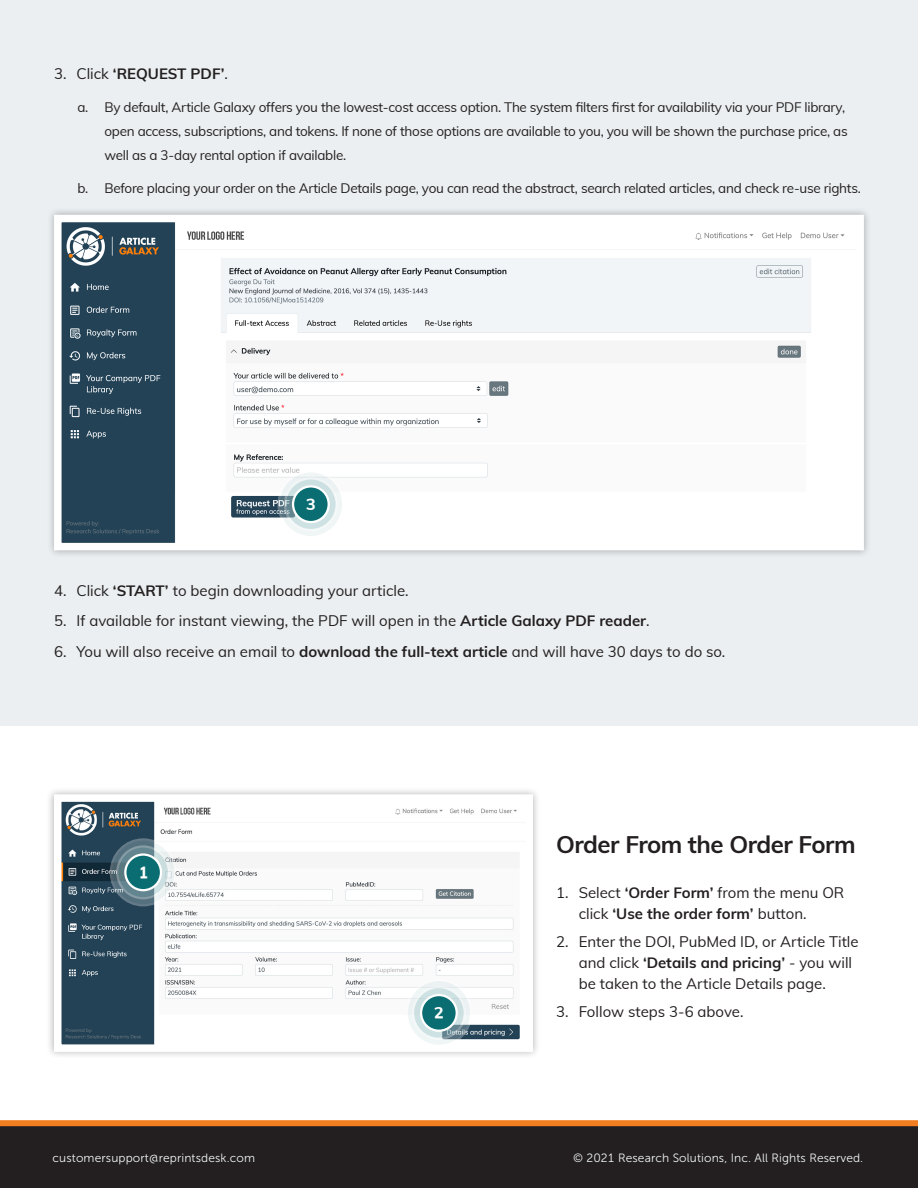
<style>
.page{position:relative;width:918px;height:1188px;background:#fff}
.page>*{position:absolute;margin:0;border:0;box-sizing:border-box;transform-origin:0 0}
.t1{font:600 27px "Muli";color:#fff}
.t2{font:700 24px "Muli";letter-spacing:-.02em;color:#231f20}
.t3{font:15px/21px "Muli";color:#231f20}
.t4{font:700 15px "Muli";color:#231f20}
.t5{font:13.5px/24px "Muli";letter-spacing:-.02em;color:#231f20}
.t6{font:12px "Museo Sans 300";letter-spacing:.01em;color:#f2f5f6}
.s1{font-weight:400}
.s2{font-weight:700}
</style>
<div class="page">
<svg style="left:0;top:1120px;width:918px;height:68px;background:#362820"></svg>
<div style="left:0;top:0;width:918px;height:726px;background:#ebeff1"></div>
<div style="left:46px;top:207px;width:825px;height:351px;background:#e4e8ea"></div>
<svg style="left:51px;top:212px;width:816px;height:342px"></svg>
<div style="left:46px;top:786px;width:495px;height:274px;background:#fafafa"></div>
<svg style="left:50px;top:791px;width:487px;height:264px"></svg>
<svg style="left:111px;top:839px;width:64px;height:66px"></svg>
<div style="left:110px;top:838px;width:67px;height:68px;border:2px solid #fff;border-radius:50%"></div>
<svg style="left:117px;top:847px;width:52px;height:51px"></svg>
<div style="left:116px;top:845px;width:54px;height:54px;border:2px solid #fff;border-radius:50%"></div>
<div style="left:125px;top:855px;width:36px;height:35px;background:#096d72;border-radius:50%"></div>
<div style="left:124px;top:853px;width:38px;height:38px;border:2px solid #fff;border-radius:50%"></div>
<svg style="left:407px;top:980px;width:64px;height:66px"></svg>
<div style="left:405px;top:979px;width:67px;height:68px;border:2px solid #fff;border-radius:50%"></div>
<svg style="left:413px;top:987px;width:52px;height:52px"></svg>
<div style="left:412px;top:986px;width:54px;height:54px;border:2px solid #fff;border-radius:50%"></div>
<div style="left:421px;top:995px;width:36px;height:36px;background:#096d72;border-radius:50%"></div>
<div style="left:420px;top:994px;width:38px;height:38px;border:2px solid #fff;border-radius:50%"></div>
<svg style="left:279px;top:471px;width:64px;height:66px"></svg>
<div style="left:277px;top:470px;width:67px;height:68px;border:2px solid #fff;border-radius:50%"></div>
<svg style="left:285px;top:478px;width:52px;height:52px"></svg>
<div style="left:284px;top:477px;width:54px;height:54px;border:2px solid #fff;border-radius:50%"></div>
<div style="left:293px;top:486px;width:36px;height:36px;background:#096d72;border-radius:50%"></div>
<div style="left:292px;top:485px;width:38px;height:38px;border:2px solid #fff;border-radius:50%"></div>
<p class="t4" style="left:54px;top:63px;width:176px"><span class="s1">3. Click</span> ‘REQUEST PDF’<span class="s1">.</span></p>
<p class="t5" style="left:104px;top:95px;width:745px;text-indent:-27px">a. By default, Article Galaxy offers you the lowest-cost access option. The system filters first for availability via your PDF library, open access, subscriptions, and tokens. If none of those options are available to you, you will be shown the purchase price, as well as a 3-day rental option if available.</p>
<p class="t5" style="left:77px;top:176px;width:785px">b. Before placing your order on the Article Details page, you can read the abstract, search related articles, and check re-use rights.</p>
<h1 class="t1" style="left:306px;top:488px;width:12px">3</h1>
<p class="t3" style="left:54px;top:579px;width:356px">4. Click <span class="s2">‘START’</span> to begin downloading your article.</p>
<p class="t3" style="left:54px;top:610px;width:597px">5. If available for instant viewing, the PDF will open in the <span class="s2">Article Galaxy PDF reader</span>.</p>
<p class="t3" style="left:54px;top:641px;width:673px">6. You will also receive an email to <span class="s2">download the full-text article</span> and will have 30 days to do so.</p>
<h1 class="t1" style="left:138px;top:857px;width:12px">1</h1>
<h1 class="t1" style="left:434px;top:997px;width:12px">2</h1>
<h2 class="t2" style="left:556px;top:827px;width:301px">Order From the Order Form</h2>
<p class="t3" style="left:579px;top:882px;width:267px;text-indent:-22px">1. Select <span class="s2">‘Order Form’</span> from the menu OR click <span class="s2">‘Use the order form’</span> button.</p>
<p class="t3" style="left:579px;top:931px;width:282px;text-indent:-22px">2. Enter the DOI, PubMed ID, or Article Title and click <span class="s2">‘Details and pricing’</span> - you will be taken to the Article Details page.</p>
<p class="t3" style="left:556px;top:1000px;width:189px">3. Follow steps 3-6 above.</p>
<p class="t6" style="left:53px;top:1152px;width:204px">customersupport@reprintsdesk.com</p>
<p class="t6" style="left:573px;top:1152px;width:292px">© 2021 Research Solutions, Inc. All Rights Reserved.</p>
</div>
